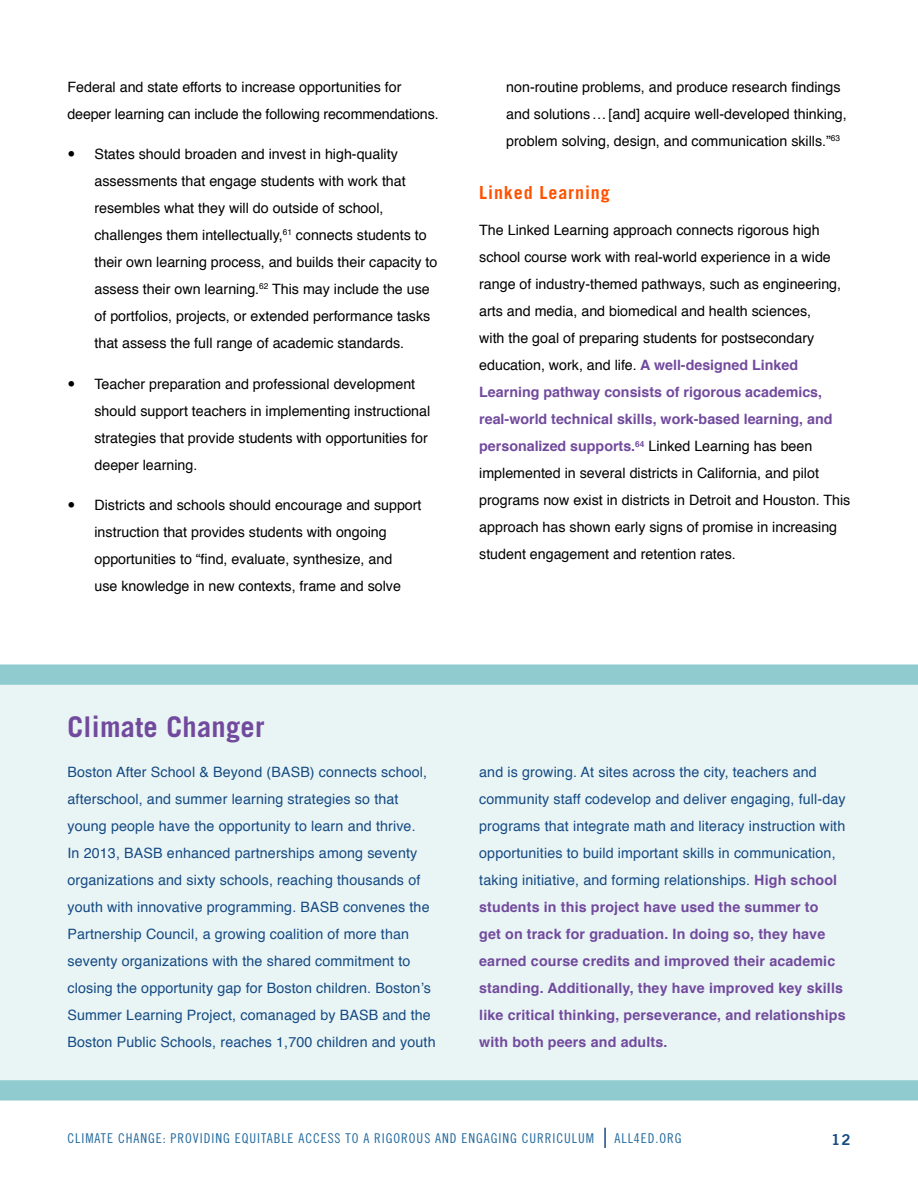
<style>
.page{position:relative;width:918px;height:1188px;background:#fff}
.page>*{position:absolute;margin:0;border:0;box-sizing:border-box;transform-origin:0 0}
.t1{font:700 28.5px "Trade Gothic";letter-spacing:.01em;color:#724a9d}
.t2{font:700 18px "Trade Gothic";letter-spacing:.05em;color:#ff5200}
.t3{font:15px "Trade Gothic Bold Two";color:#154a83}
.t4{font:14.25px/27px "Helvetica";color:#000}
.t5{font:14.25px/27px "Helvetica";letter-spacing:.01em;color:#154a83}
.t6{font:700 14.25px/27px "Helvetica";letter-spacing:.01em;color:#724a9d}
.t7{font:13.5px "Trade Gothic Cond Eighteen";letter-spacing:.07em;color:#236a9e}
.s1{font-weight:700;color:#724a9d}
.s2{font-weight:400;color:#154a83}
</style>
<div class="page">
<hr style="left:604px;top:1128px;width:2px;height:20px;background:#154a83">
<svg style="left:0;top:664px;width:918px;height:437px"></svg>
<p class="t4" style="left:68px;top:74px;width:373px">Federal and state efforts to increase opportunities for deeper learning can include the following recommendations.</p>
<p class="t4" style="left:94px;top:141px;width:344px">States should broaden and invest in high-quality assessments that engage students with work that resembles what they will do outside of school, challenges them intellectually,<sup>61</sup> connects students to their own learning process, and builds their capacity to assess their own learning.<sup>62</sup> This may include the use of portfolios, projects, or extended performance tasks that assess the full range of academic standards.</p>
<p class="t4" style="left:94px;top:371px;width:337px">Teacher preparation and professional development should support teachers in implementing instructional strategies that provide students with opportunities for deeper learning.</p>
<p class="t4" style="left:94px;top:492px;width:329px">Districts and schools should encourage and support instruction that provides students with ongoing opportunities to “find, evaluate, synthesize, and<br>use knowledge in new contexts, frame and solve</p>
<p class="t4" style="left:506px;top:74px;width:342px">non-routine problems, and produce research findings and solutions … [and] acquire well-developed thinking, problem solving, design, and communication skills.”<sup>63</sup></p>
<p class="t2" style="left:479px;top:182px;width:132px">Linked Learning</p>
<p class="t4" style="left:479px;top:217px;width:373px">The Linked Learning approach connects rigorous high school course work with real-world experience in a wide range of industry-themed pathways, such as engineering, arts and media, and biomedical and health sciences,<br>with the goal of preparing students for postsecondary education, work, and life. <span class="s1">A well-designed Linked Learning pathway consists of rigorous academics, real-world technical skills, work-based learning, and personalized supports.</span><sup>64</sup> Linked Learning has been implemented in several districts in California, and pilot programs now exist in districts in Detroit and Houston. This approach has shown early signs of promise in increasing student engagement and retention rates.</p>
<h1 class="t1" style="left:68px;top:709px;width:199px">Climate Changer</h1>
<p class="t5" style="left:68px;top:759px;width:370px">Boston After School &amp; Beyond (BASB) connects school, afterschool, and summer learning strategies so that young people have the opportunity to learn and thrive.<br>In 2013, BASB enhanced partnerships among seventy organizations and sixty schools, reaching thousands of youth with innovative programming. BASB convenes the Partnership Council, a growing coalition of more than seventy organizations with the shared commitment to closing the opportunity gap for Boston children. Boston’s Summer Learning Project, comanaged by BASB and the Boston Public Schools, reaches 1,700 children and youth</p>
<p class="t6" style="left:479px;top:759px;width:368px"><span class="s2">and is growing. At sites across the city, teachers and community staff codevelop and deliver engaging, full-day programs that integrate math and literacy instruction with opportunities to build important skills in communication, taking initiative, and forming relationships.</span> High school students in this project have used the summer to<br>get on track for graduation. In doing so, they have earned course credits and improved their academic standing. Additionally, they have improved key skills like critical thinking, perseverance, and relationships with both peers and adults.</p>
<p class="t7" style="left:68px;top:1130px;width:528px">CLIMATE CHANGE: PROVIDING EQUITABLE ACCESS TO A RIGOROUS AND ENGAGING CURRICULUM</p>
<p class="t7" style="left:615px;top:1130px;width:68px">ALL4ED.ORG</p>
<p class="t3" style="left:831px;top:1130px;width:21px">12</p>
</div>
